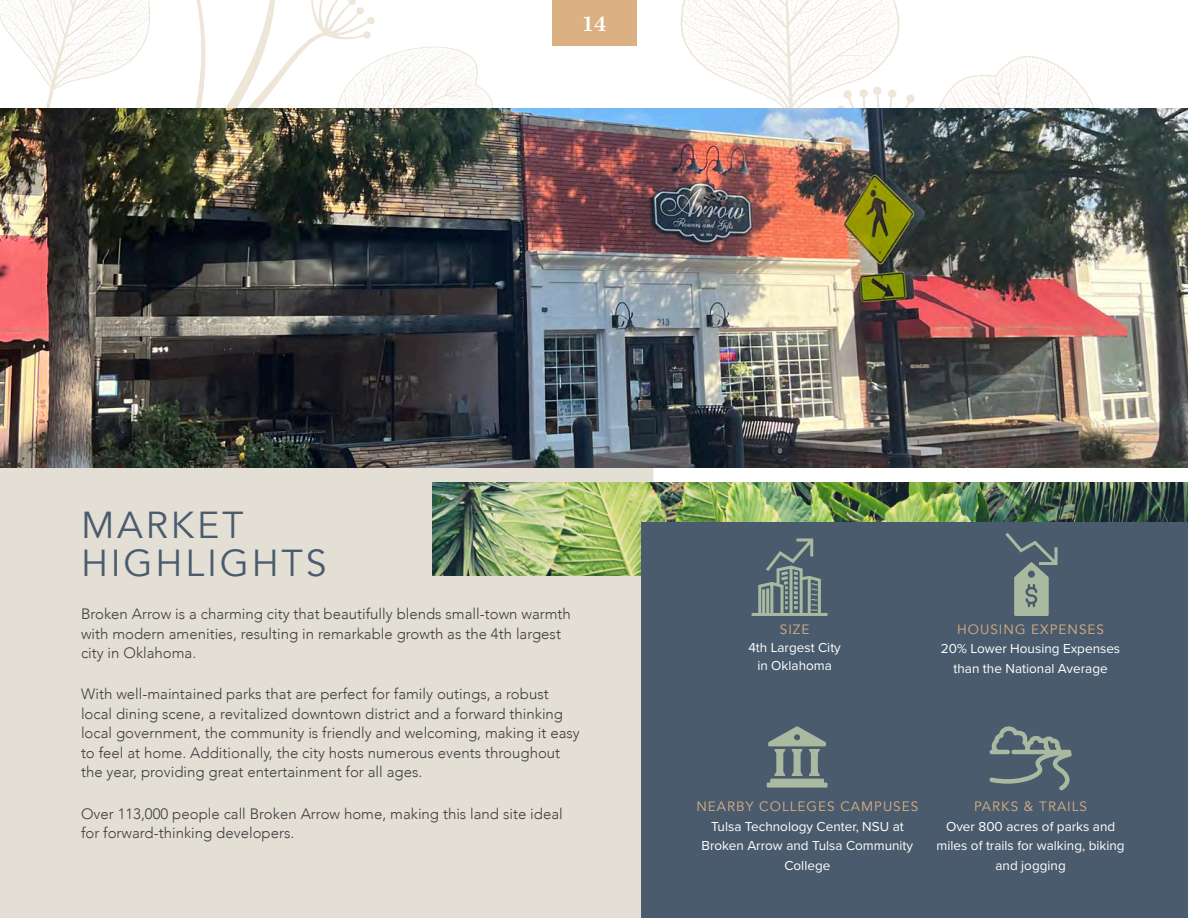
<style>
.page{position:relative;width:1188px;height:918px;background:#fff}
.page>*{position:absolute;margin:0;border:0;box-sizing:border-box;transform-origin:0 0}
.t1{font:37.5px/37.5px "Avenir";letter-spacing:.075em;color:#4a5b6e}
.t2{font:700 21px "Bressay";color:#fff}
.t3{font:300 15px/19.5px "Avenir";color:#3e3e3f}
.t4{font:13.5px/19.5px "Proxima Nova";color:#fff;text-align:center}
.t5{font:13.5px "Avenir";letter-spacing:.075em;color:#dbb083}
</style>
<div class="page">
<img style="left:680px;top:0;width:415px;height:108px">
<img style="left:0;top:0;width:493px;height:108px">
<div style="left:0;top:468px;width:653px;height:450px;background:#e3dfd5"></div>
<img style="left:0;top:108px;width:1188px;height:360px">
<img style="left:432px;top:483px;width:756px;height:93px">
<div style="left:642px;top:522px;width:546px;height:396px;background:#4a5b6e"></div>
<svg style="left:767px;top:726px;width:61px;height:62px"></svg>
<svg style="left:751px;top:538px;width:77px;height:78px"></svg>
<svg style="left:1005px;top:533px;width:53px;height:83px"></svg>
<svg style="left:989px;top:726px;width:83px;height:65px"></svg>
<div style="left:552px;top:0;width:84px;height:46px;background:#dbb083"></div>
<h2 class="t2" style="left:582px;top:11px;width:25px">14</h2>
<h1 class="t1" style="left:81px;top:508px;width:247px">MARKET<br>HIGHLIGHTS</h1>
<p class="t3" style="left:81px;top:604px;width:491px">Broken Arrow is a charming city that beautifully blends small-town warmth with modern amenities, resulting in remarkable growth as the 4th largest city in Oklahoma.</p>
<p class="t3" style="left:81px;top:685px;width:500px">With well-maintained parks that are perfect for family outings, a robust local dining scene, a revitalized downtown district and a forward thinking local government, the community is friendly and welcoming, making it easy to feel at home. Additionally, the city hosts numerous events throughout the year, providing great entertainment for all ages.</p>
<p class="t3" style="left:81px;top:804px;width:483px">Over 113,000 people call Broken Arrow home, making this land site ideal for forward-thinking developers.</p>
<p class="t5" style="left:780px;top:621px;width:31px">SIZE</p>
<p class="t4" style="left:748px;top:637px;width:94px;line-height:18px">4th Largest City in Oklahoma</p>
<p class="t5" style="left:957px;top:621px;width:149px">HOUSING EXPENSES</p>
<p class="t4" style="left:941px;top:638px;width:181px">20% Lower Housing Expenses than the National Average</p>
<p class="t5" style="left:696px;top:799px;width:223px">NEARBY COLLEGES CAMPUSES</p>
<p class="t4" style="left:702px;top:816px;width:213px">Tulsa Technology Center, NSU at<br>Broken Arrow and Tulsa Community<br>College</p>
<p class="t5" style="left:974px;top:799px;width:115px">PARKS &amp; TRAILS</p>
<p class="t4" style="left:937px;top:816px;width:190px">Over 800 acres of parks and miles of trails for walking, biking and jogging</p>
</div>
